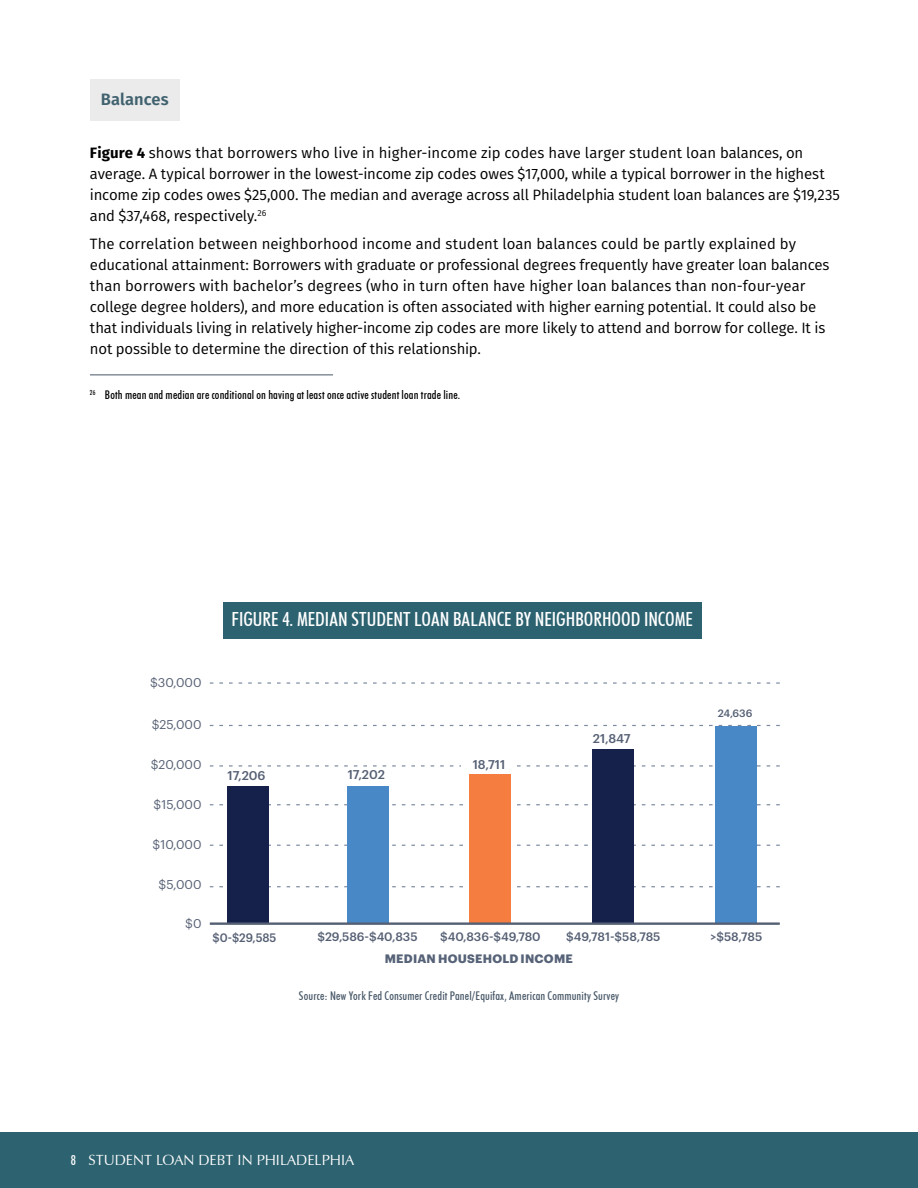
<style>
.page{position:relative;width:918px;height:1188px;background:#fff}
.page>*{position:absolute;margin:0;border:0;box-sizing:border-box;transform-origin:0 0}
.t1{font:500 condensed 19.5px "Futura BT";color:#fff}
.t2{font:600 16.5px "Fira Sans";letter-spacing:.005em;color:#40626e}
.t3{font:15px/21px "Fira Sans";letter-spacing:-.01em;color:#000}
.t4{font:14.7px "Zapf Humanist 601 BT";color:#fff}
.t5{font:12.45px "Graphik";color:#566074}
.t6{font:500 12.45px "Graphik";color:#566074}
.t7{font:500 condensed 12px "Futura BT";letter-spacing:.015em;color:#000}
.t8{font:500 condensed 12px "Futura BT";letter-spacing:.01em;color:#485868}
.t9{font:500 12px "Graphik";letter-spacing:-.005em;color:#566074}
.t10{font:700 12px "Graphik";letter-spacing:.02em;color:#566277}
.t11{font:500 12px "Graphik";letter-spacing:-.005em;color:#566074;scale:.95 1}
.t12{font:500 10.5px "Graphik";color:#566074}
.s1{font-weight:700}
.s2{font-family:"Futura BT";font-weight:500;font-stretch:condensed;font-size:13.5px}
</style>
<div class="page">
<div style="left:0;top:1132px;width:918px;height:56px;background:#2d6270"></div>
<svg style="left:210px;top:886px;width:570px;height:1px"></svg>
<svg style="left:210px;top:845px;width:570px;height:1px"></svg>
<svg style="left:210px;top:804px;width:570px;height:1px"></svg>
<svg style="left:210px;top:765px;width:570px;height:2px"></svg>
<svg style="left:210px;top:725px;width:570px;height:1px"></svg>
<svg style="left:210px;top:682px;width:570px;height:2px"></svg>
<div style="left:461px;top:752px;width:56px;height:20px;background:#fff"></div>
<div style="left:592px;top:749px;width:42px;height:175px;background:#16214b"></div>
<div style="left:227px;top:786px;width:42px;height:138px;background:#16214b"></div>
<div style="left:347px;top:786px;width:41px;height:138px;background:#4988c7"></div>
<div style="left:715px;top:727px;width:42px;height:197px;background:#4988c7"></div>
<div style="left:469px;top:774px;width:42px;height:150px;background:#f47d3f"></div>
<hr style="left:210px;top:922px;width:570px;height:3px;background:#566074">
<div style="left:223px;top:603px;width:479px;height:36px;background:#2d6270"></div>
<div style="left:90px;top:79px;width:89px;height:42px;background:#ebebec"></div>
<hr style="left:90px;top:375px;width:243px;height:1px;background:#485868">
<p class="t2" style="left:101px;top:86px;width:69px">Balances</p>
<p class="t3" style="left:90px;top:142px;width:752px"><span class="s1">Figure 4</span> shows that borrowers who live in higher-income zip codes have larger student loan balances, on average. A typical borrower in the lowest-income zip codes owes $17,000, while a typical borrower in the highest income zip codes owes $25,000. The median and average across all Philadelphia student loan balances are $19,235 and $37,468, respectively.<sup>26</sup></p>
<p class="t3" style="left:90px;top:233px;width:741px">The correlation between neighborhood income and student loan balances could be partly explained by educational attainment: Borrowers with graduate or professional degrees frequently have greater loan balances than borrowers with bachelor’s degrees (who in turn often have higher loan balances than non-four-year college degree holders), and more education is often associated with higher earning potential. It could also be that individuals living in relatively higher-income zip codes are more likely to attend and borrow for college. It is not possible to determine the direction of this relationship.</p>
<p class="t7" style="left:90px;top:387px;width:372px"><sup>26</sup> Both mean and median are conditional on having at least once active student loan trade line.</p>
<h1 class="t1" style="left:232px;top:607px;width:463px">FIGURE 4. MEDIAN STUDENT LOAN BALANCE BY NEIGHBORHOOD INCOME</h1>
<p class="t5" style="left:150px;top:673px;width:53px">$30,000</p>
<p class="t5" style="left:152px;top:715px;width:51px">$25,000</p>
<p class="t5" style="left:151px;top:755px;width:52px">$20,000</p>
<p class="t5" style="left:154px;top:795px;width:49px">$15,000</p>
<p class="t5" style="left:153px;top:835px;width:50px">$10,000</p>
<p class="t5" style="left:159px;top:876px;width:44px">$5,000</p>
<p class="t5" style="left:185px;top:914px;width:18px">$0</p>
<p class="t6" style="left:228px;top:766px;width:40px">17,206</p>
<p class="t11" style="left:213px;top:928px;width:69px">$0-$29,585</p>
<p class="t6" style="left:348px;top:765px;width:39px">17,202</p>
<p class="t6" style="left:473px;top:755px;width:34px">18,711</p>
<p class="t6" style="left:593px;top:729px;width:39px">21,847</p>
<p class="t9" style="left:317px;top:928px;width:102px">$29,586-$40,835</p>
<p class="t9" style="left:440px;top:928px;width:102px">$40,836-$49,780</p>
<p class="t9" style="left:566px;top:927px;width:96px">$49,781-$58,785</p>
<p class="t10" style="left:385px;top:949px;width:190px">MEDIAN HOUSEHOLD INCOME</p>
<p class="t8" style="left:299px;top:988px;width:322px">Source: New York Fed Consumer Credit Panel/Equifax, American Community Survey</p>
<p class="t12" style="left:718px;top:705px;width:36px">24,636</p>
<p class="t9" style="left:710px;top:927px;width:53px">&gt;$58,785</p>
<p class="t4" style="left:71px;top:1151px;width:285px"><span class="s2">8</span> STUDENT LOAN DEBT IN PHILADELPHIA</p>
</div>
